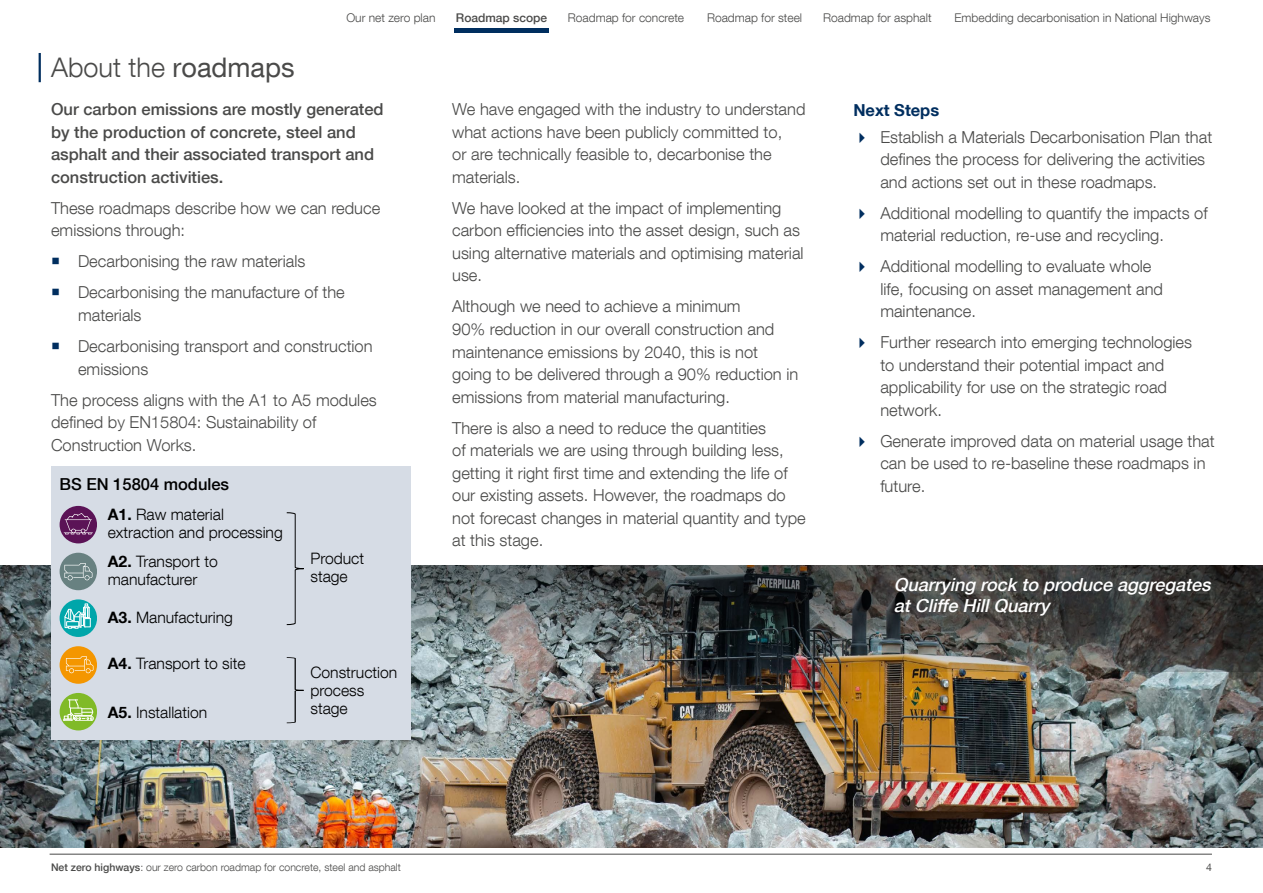
<style>
.page{position:relative;width:1263px;height:893px;background:#fff}
.page>*{position:absolute;margin:0;border:0;box-sizing:border-box;transform-origin:0 0}
.t1{font:300 27px "Helvetica Neue LT Com";color:#4a4a49}
.t2{font:italic 500 18px/21.6px "Helvetica Neue LT Com";color:#fff}
.t3{font:300 16.5px/22.5px "Helvetica Neue LT Com";color:#4a4a49}
.t4{font:500 16.5px/22.5px "Helvetica Neue LT Com";color:#4a4a49}
.t5{font:500 16.5px "Helvetica Neue LT Com";color:#000}
.t6{font:700 16.5px "Helvetica Neue LT Com";color:#002e5f}
.t7{font:300 15.75px/18px "Helvetica Neue LT Com";color:#000}
.t8{font:300 12px "Helvetica Neue LT Com";color:#4a4a49}
.t9{font:500 12px "Helvetica Neue LT Com";color:#4a4a49}
.t10{font:300 10.5px "Helvetica Neue LT Com";color:#4a4a49}
.t11{font:10.5px "Helvetica Neue LT Com";color:#4a4a49}
.s1{font-weight:400}
.s2{font-weight:700}
.s3{font-weight:500}
</style>
<div class="page">
<hr style="left:50px;top:854px;width:1162px;height:1px;background:#4a4a49">
<img style="left:0;top:672px;width:1263px;height:176px">
<img style="left:0;top:566px;width:1263px;height:106px">
<hr style="left:39px;top:53px;width:2px;height:29px;background:#002e5f">
<hr style="left:454px;top:29px;width:95px;height:4px;background:#002e5f">
<div style="left:51px;top:466px;width:359px;height:274px;background:#d6dce5"></div>
<div style="left:60px;top:553px;width:37px;height:37px;background:#688181;border-radius:50%"></div>
<svg style="left:64px;top:563px;width:28px;height:17px"></svg>
<div style="left:60px;top:506px;width:37px;height:37px;background:#5b1356;border-radius:50%"></div>
<svg style="left:64px;top:513px;width:29px;height:21px"></svg>
<div style="left:60px;top:693px;width:37px;height:37px;background:#80ba27;border-radius:50%"></div>
<div style="left:60px;top:646px;width:37px;height:38px;background:#f49600;border-radius:50%"></div>
<div style="left:60px;top:599px;width:37px;height:38px;background:#00a6aa;border-radius:50%"></div>
<svg style="left:66px;top:656px;width:27px;height:17px"></svg>
<svg style="left:63px;top:700px;width:30px;height:21px"></svg>
<svg style="left:64px;top:604px;width:28px;height:24px"></svg>
<div style="left:85px;top:619px;width:5px;height:8px;background:#00a6aa"></div>
<div style="left:84px;top:618px;width:7px;height:9px;border:1px solid #fff"></div>
<svg style="left:286px;top:512px;width:18px;height:113px"></svg>
<svg style="left:286px;top:657px;width:18px;height:66px"></svg>
<h1 class="t1" style="left:51px;top:51px;width:245px">About the <span class="s1">roadmaps</span></h1>
<p class="t8" style="left:346px;top:11px;width:91px">Our net zero plan</p>
<p class="t9" style="left:456px;top:11px;width:93px">Roadmap scope</p>
<p class="t8" style="left:568px;top:11px;width:118px">Roadmap for concrete</p>
<p class="t8" style="left:707px;top:11px;width:97px">Roadmap for steel</p>
<p class="t8" style="left:823px;top:11px;width:110px">Roadmap for asphalt</p>
<p class="t8" style="left:954px;top:11px;width:258px">Embedding decarbonisation in National Highways</p>
<p class="t4" style="left:51px;top:98px;width:334px">Our carbon emissions are mostly generated by the production of concrete, steel and asphalt and their associated transport and construction activities.</p>
<p class="t3" style="left:51px;top:196px;width:331px">These roadmaps describe how we can reduce emissions through:</p>
<p class="t3" style="left:78px;top:246px;width:268px;line-height:31px">Decarbonising the raw materials<br>Decarbonising the manufacture of the</p>
<p class="t3" style="left:78px;top:299px;width:296px;line-height:31px">materials<br>Decarbonising transport and construction</p>
<p class="t3" style="left:51px;top:353px;width:327px;line-height:31px;text-indent:27px">emissions<br>The process aligns with the A1 to A5 modules</p>
<p class="t3" style="left:51px;top:411px;width:267px">defined by EN15804: Sustainability of<br>Construction Works.</p>
<p class="t3" style="left:452px;top:98px;width:355px">We have engaged with the industry to understand what actions have been publicly committed to,<br>or are technically feasible to, decarbonise the materials.</p>
<p class="t3" style="left:452px;top:196px;width:353px">We have looked at the impact of implementing carbon efficiencies into the asset design, such as using alternative materials and optimising material use.</p>
<p class="t3" style="left:452px;top:295px;width:348px">Although we need to achieve a minimum<br>90% reduction in our overall construction and maintenance emissions by 2040, this is not going to be delivered through a 90% reduction in emissions from material manufacturing.</p>
<p class="t3" style="left:452px;top:416px;width:355px">There is also a need to reduce the quantities<br>of materials we are using through building less, getting it right first time and extending the life of our existing assets. However, the roadmaps do not forecast changes in material quantity and type at this stage.</p>
<p class="t6" style="left:853px;top:100px;width:87px">Next Steps</p>
<p class="t3" style="left:880px;top:125px;width:333px">Establish a Materials Decarbonisation Plan that defines the process for delivering the activities and actions set out in these roadmaps.</p>
<p class="t3" style="left:880px;top:201px;width:329px">Additional modelling to quantify the impacts of material reduction, re-use and recycling.</p>
<p class="t3" style="left:880px;top:255px;width:284px">Additional modelling to evaluate whole life, focusing on asset management and maintenance.</p>
<p class="t3" style="left:880px;top:331px;width:313px">Further research into emerging technologies to understand their potential impact and applicability for use on the strategic road network.</p>
<p class="t3" style="left:880px;top:429px;width:336px">Generate improved data on material usage that can be used to re-baseline these roadmaps in</p>
<p class="t5" style="left:60px;top:475px;width:171px">BS EN 15804 modules</p>
<p class="t3" style="left:880px;top:474px;width:46px">future.</p>
<p class="t7" style="left:108px;top:505px;width:177px"><span class="s2">A1.</span> Raw material extraction and processing</p>
<p class="t7" style="left:108px;top:552px;width:111px"><span class="s2">A2.</span> Transport to manufacturer</p>
<p class="t7" style="left:108px;top:608px;width:127px"><span class="s2">A3.</span> Manufacturing</p>
<p class="t7" style="left:108px;top:654px;width:139px"><span class="s2">A4.</span> Transport to site</p>
<p class="t7" style="left:108px;top:703px;width:101px"><span class="s2">A5.</span> Installation</p>
<p class="t7" style="left:310px;top:549px;width:55px">Product stage</p>
<p class="t2" style="left:894px;top:573px;width:323px">Quarrying rock to produce aggregates atCliffe HillQuarry</p>
<p class="t7" style="left:310px;top:663px;width:88px">Construction process stage</p>
<p class="t10" style="left:51px;top:860px;width:351px"><span class="s3">Net zero highways</span>: our zero carbon roadmap for concrete, steel and asphalt</p>
<p class="t11" style="left:1206px;top:860px;width:7px">4</p>
</div>
